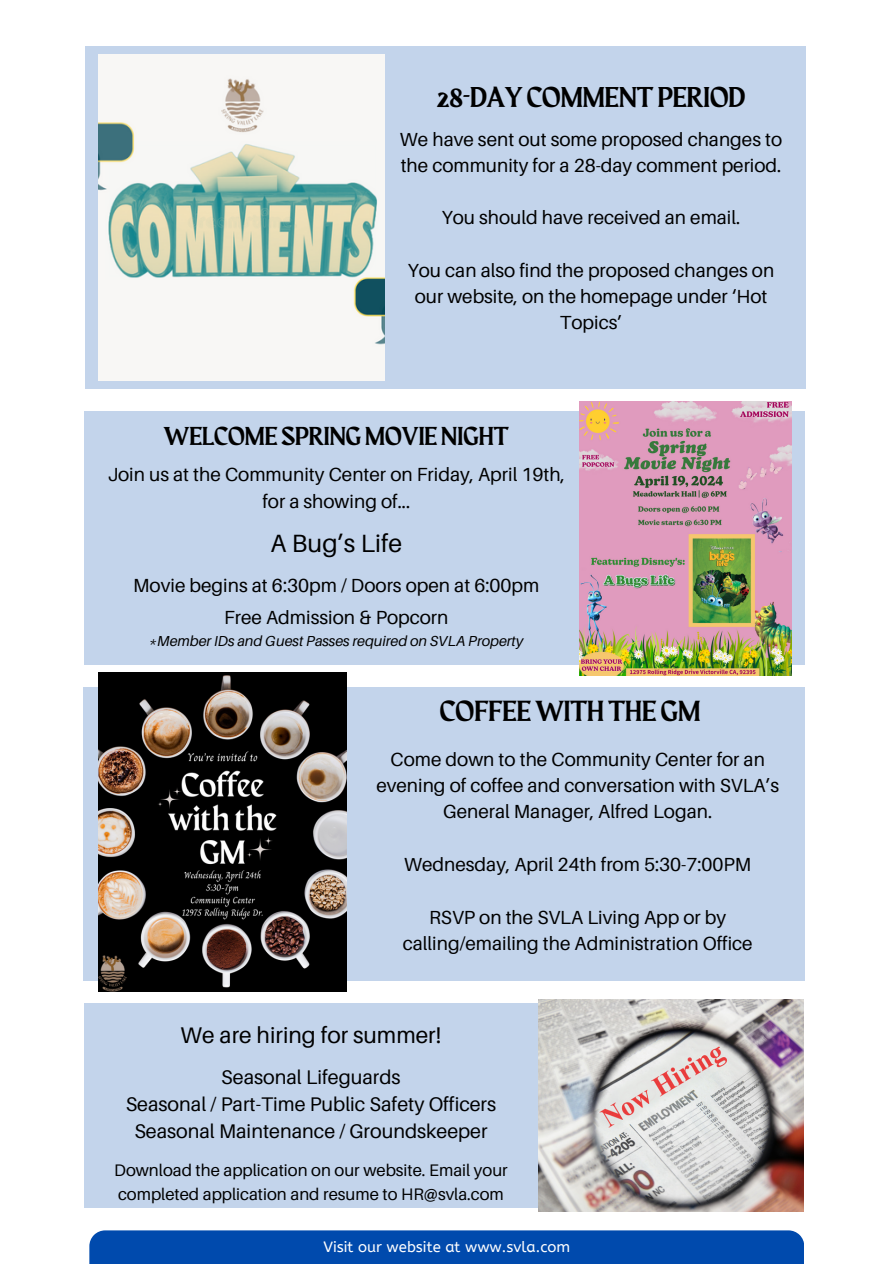
<style>
.page{position:relative;width:894px;height:1264px;background:#fff}
.page>*{position:absolute;margin:0;border:0;box-sizing:border-box;transform-origin:0 0}
.t1{font:28.95px "Maragsa Display";color:#000}
.t2{font:28.65px "Maragsa Display";color:#000}
.t3{font:25.95px "Maragsa Display";color:#000}
.t4{font:24.9px "Aileron";color:#000}
.t5{font:22.65px "Aileron";color:#000}
.t6{font:19.65px/26.8px "Aileron";color:#000;text-align:center}
.t7{font:18.9px/26.4px "Aileron";color:#000;text-align:center}
.t8{font:16.65px/23.2px "Aileron";color:#000}
.t9{font:15px "A Bee Zee";color:#fff}
.t10{font:italic 14.4px "Aileron";color:#000}
</style>
<div class="page">
<div style="left:84px;top:687px;width:720px;height:294px;background:#c3d4eb"></div>
<div style="left:85px;top:46px;width:720px;height:342px;background:#c3d4eb"></div>
<div style="left:89px;top:1230px;width:714px;height:33px;background:#004aad"></div>
<div style="left:84px;top:411px;width:720px;height:254px;background:#c3d4eb"></div>
<div style="left:84px;top:1003px;width:454px;height:205px;background:#c3d4eb"></div>
<img style="left:538px;top:999px;width:265px;height:212px">
<img style="left:99px;top:54px;width:285px;height:326px">
<img style="left:579px;top:401px;width:212px;height:274px">
<img style="left:99px;top:672px;width:247px;height:319px">
<p class="t2" style="left:436px;top:84px;width:310px">28-DAYCOMMENT PERIOD</p>
<h5 class="t7" style="left:400px;top:126px;width:383px;text-align:left">We have sent out some proposed changes to the community for a 28-day comment period.</h5>
<h6 class="t7" style="left:441px;top:204px;width:300px">You should have received an email.</h6>
<p class="t7" style="left:407px;top:256px;width:368px">You can also find the proposed changes on our website, on the homepage under ‘Hot<br>Topics’</p>
<h3 class="t3" style="left:164px;top:424px;width:346px">WELCOME SPRINGMOVIENIGHT</h3>
<h5 class="t7" style="left:108px;top:461px;width:458px">Join us at the Community Center on Friday, April 19th, for a showing of...</h5>
<p class="t4" style="left:270px;top:528px;width:133px">A Bug’s Life</p>
<p class="t7" style="left:133px;top:572px;width:407px">Movie begins at 6:30pm / Doors open at 6:00pm</p>
<p class="t7" style="left:224px;top:603px;width:226px">Free Admission &amp; Popcorn</p>
<h1 class="t10" style="left:149px;top:631px;width:375px">*Member IDs and Guest Passes required on SVLA Property</h1>
<h5 class="t1" style="left:440px;top:699px;width:262px">COFFEEWITH THE GM</h5>
<h5 class="t7" style="left:376px;top:745px;width:404px">Come down to the Community Center for an evening of coffee and conversation with SVLA’s<br>General Manager, Alfred Logan.</h5>
<h5 class="t7" style="left:404px;top:850px;width:349px">Wednesday, April 24th from 5:30-7:00PM</h5>
<h4 class="t7" style="left:402px;top:903px;width:351px">RSVP on the SVLA Living App or by calling/emailing the Administration Office</h4>
<p class="t5" style="left:180px;top:1021px;width:262px">We are hiring for summer!</p>
<h2 class="t6" style="left:126px;top:1063px;width:372px">Seasonal Lifeguards<br>Seasonal / Part-Time Public Safety Officers<br>Seasonal Maintenance / Groundskeeper</h2>
<h5 class="t8" style="left:114px;top:1158px;width:395px">Download the application on our website. Email your completed application and resume to HR@svla.com</h5>
<h5 class="t9" style="left:323px;top:1238px;width:248px">Visit our website at www.svla.com</h5>
</div>
